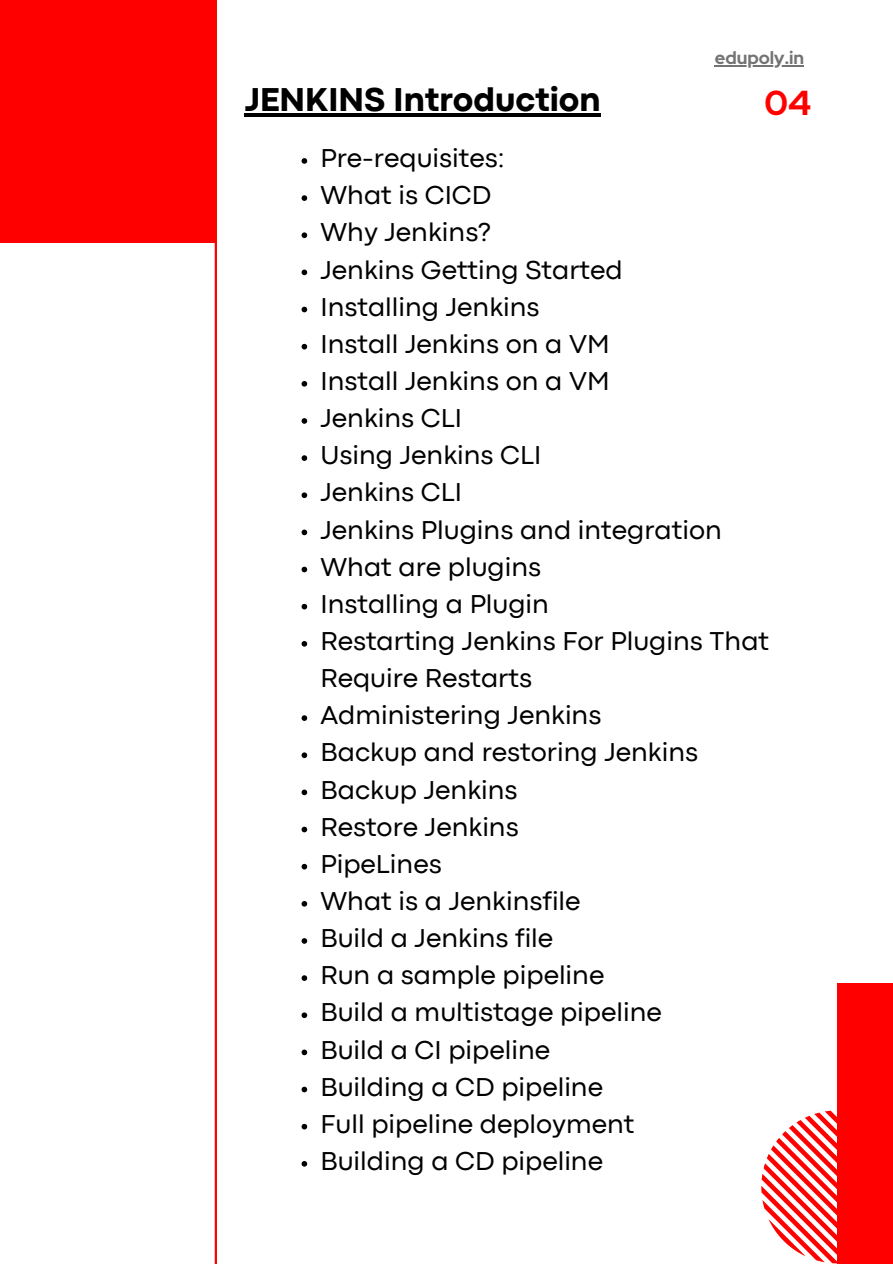
<style>
.page{position:relative;width:893px;height:1264px;background:#fff}
.page>*{position:absolute;margin:0;border:0;box-sizing:border-box;transform-origin:0 0}
.t1{font:800 34.5px "Codec Pro";color:#000}
.t2{font:700 34.5px "Red Hat Display";color:#f00}
.t3{font:27px/37.2px "Codec Pro";color:#000}
.t4{font:700 18px "Red Hat Display";color:#737373}
</style>
<div class="page">
<div style="left:0;top:0;width:217px;height:242px;background:#f00"></div>
<div style="left:837px;top:983px;width:55px;height:280px;background:#f00"></div>
<svg style="left:761px;top:1110px;width:76px;height:153px"></svg>
<hr style="left:714px;top:65px;width:90px;height:2px;background:#737373">
<hr style="left:215px;top:242px;width:2px;height:1021px;background:#f00">
<hr style="left:245px;top:113px;width:356px;height:4px;background:#000">
<svg style="left:301px;top:158px;width:6px;height:6px"></svg>
<svg style="left:301px;top:195px;width:6px;height:6px"></svg>
<svg style="left:301px;top:232px;width:6px;height:6px"></svg>
<svg style="left:301px;top:269px;width:6px;height:6px"></svg>
<svg style="left:301px;top:307px;width:6px;height:5px"></svg>
<svg style="left:301px;top:344px;width:6px;height:5px"></svg>
<svg style="left:301px;top:381px;width:6px;height:5px"></svg>
<svg style="left:301px;top:418px;width:6px;height:6px"></svg>
<svg style="left:301px;top:455px;width:6px;height:6px"></svg>
<svg style="left:301px;top:492px;width:6px;height:6px"></svg>
<svg style="left:301px;top:529px;width:6px;height:6px"></svg>
<svg style="left:301px;top:566px;width:6px;height:6px"></svg>
<svg style="left:301px;top:604px;width:6px;height:5px"></svg>
<svg style="left:301px;top:641px;width:6px;height:5px"></svg>
<svg style="left:301px;top:715px;width:6px;height:6px"></svg>
<svg style="left:301px;top:752px;width:6px;height:6px"></svg>
<svg style="left:301px;top:789px;width:6px;height:6px"></svg>
<svg style="left:301px;top:826px;width:6px;height:6px"></svg>
<svg style="left:301px;top:863px;width:6px;height:6px"></svg>
<svg style="left:301px;top:901px;width:6px;height:5px"></svg>
<svg style="left:301px;top:938px;width:6px;height:5px"></svg>
<svg style="left:301px;top:975px;width:6px;height:5px"></svg>
<svg style="left:301px;top:1012px;width:6px;height:6px"></svg>
<svg style="left:301px;top:1049px;width:6px;height:6px"></svg>
<svg style="left:301px;top:1086px;width:6px;height:6px"></svg>
<svg style="left:301px;top:1123px;width:6px;height:6px"></svg>
<svg style="left:301px;top:1161px;width:6px;height:5px"></svg>
<p class="t4" style="left:714px;top:46px;width:91px">edupoly.in</p>
<p class="t1" style="left:245px;top:87px;width:357px">JENKINS Introduction</p>
<p class="t2" style="left:764px;top:80px;width:48px">04</p>
<p class="t3" style="left:320px;top:141px;width:185px">Pre-requisites:</p>
<p class="t3" style="left:320px;top:179px;width:172px">What is CICD</p>
<p class="t3" style="left:320px;top:216px;width:172px">Why Jenkins?</p>
<p class="t3" style="left:320px;top:253px;width:304px">Jenkins Getting Started</p>
<p class="t3" style="left:320px;top:290px;width:220px">Installing Jenkins</p>
<p class="t3" style="left:320px;top:327px;width:290px">Install Jenkins on a VM</p>
<p class="t3" style="left:320px;top:364px;width:290px">Install Jenkins on a VM</p>
<p class="t3" style="left:320px;top:401px;width:143px">Jenkins CLI</p>
<p class="t3" style="left:320px;top:438px;width:222px">Using Jenkins CLI</p>
<p class="t3" style="left:320px;top:476px;width:143px">Jenkins CLI</p>
<p class="t3" style="left:320px;top:513px;width:403px">Jenkins Plugins and integration</p>
<p class="t3" style="left:320px;top:550px;width:222px">What are plugins</p>
<p class="t3" style="left:320px;top:587px;width:230px">Installing a Plugin</p>
<p class="t3" style="left:320px;top:624px;width:450px">Restarting Jenkins For Plugins That<br>Require Restarts</p>
<p class="t3" style="left:320px;top:698px;width:282px">Administering Jenkins</p>
<p class="t3" style="left:320px;top:735px;width:379px">Backup and restoring Jenkins</p>
<p class="t3" style="left:320px;top:773px;width:199px">Backup Jenkins</p>
<p class="t3" style="left:320px;top:810px;width:200px">Restore Jenkins</p>
<p class="t3" style="left:320px;top:847px;width:123px">PipeLines</p>
<p class="t3" style="left:320px;top:884px;width:261px">What is a Jenkinsfile</p>
<p class="t3" style="left:320px;top:921px;width:234px">Build a Jenkins file</p>
<p class="t3" style="left:320px;top:958px;width:285px">Run a sample pipeline</p>
<p class="t3" style="left:320px;top:995px;width:343px">Build a multistage pipeline</p>
<p class="t3" style="left:320px;top:1032px;width:231px">Build a CI pipeline</p>
<p class="t3" style="left:320px;top:1070px;width:284px">Building a CD pipeline</p>
<p class="t3" style="left:320px;top:1107px;width:315px">Full pipeline deployment</p>
<p class="t3" style="left:320px;top:1144px;width:284px">Building a CD pipeline</p>
</div>
